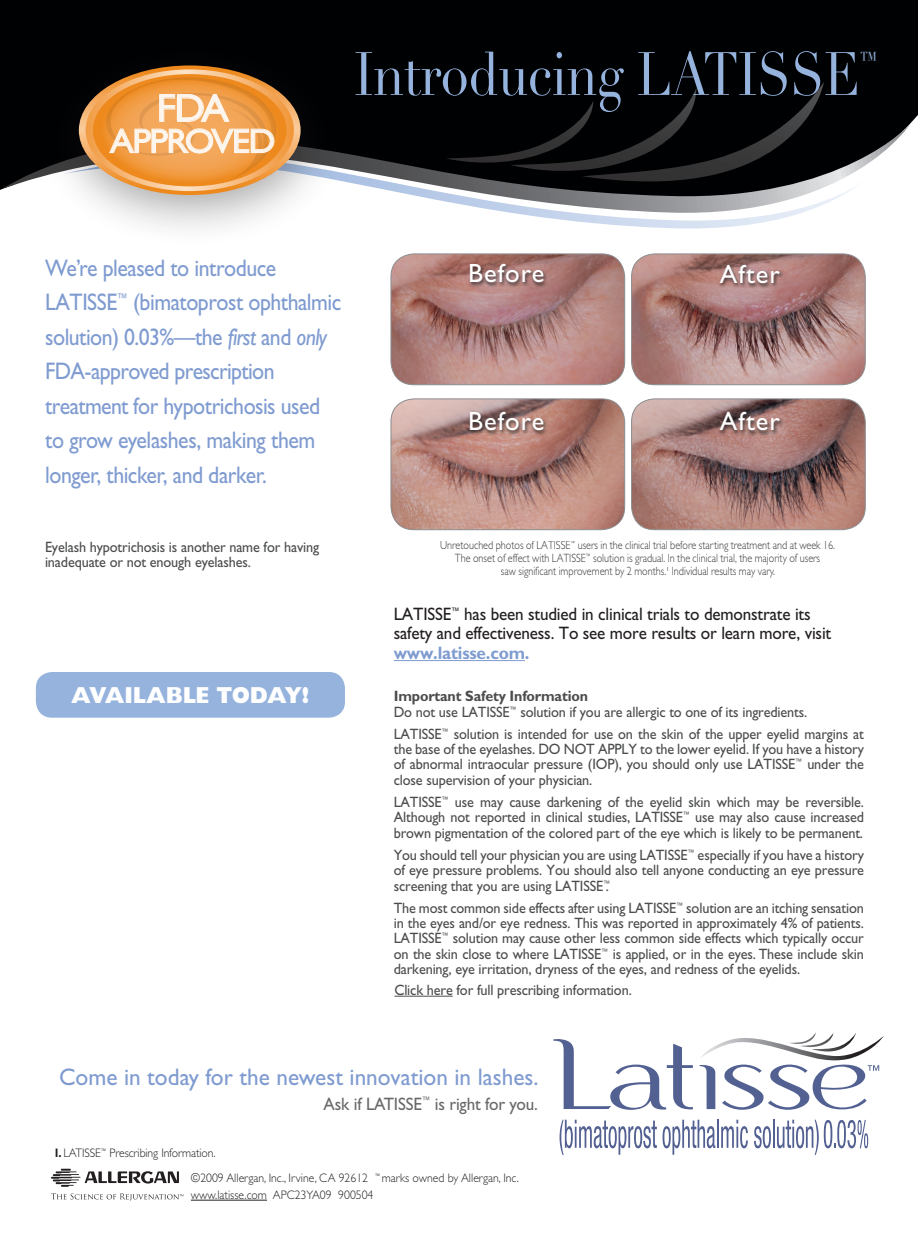
<style>
.page{position:relative;width:918px;height:1242px;background:#fff}
.page>*{position:absolute;margin:0;border:0;box-sizing:border-box;transform-origin:0 0}
.t1{font:60px "Didot LT Std";letter-spacing:-.01em;color:#95b3dd;scale:.85 1}
.t2{font:39.3px "Gill Sans Std";color:#fff;scale:1.05 1}
.t3{font:34.35px "Gill Sans Std";letter-spacing:-.04em;color:#fff;scale:1.05 1}
.t4{font:26.4px "Gill Sans Std";letter-spacing:.04em;color:#fff}
.t5{font:24px/34.5px "Gill Sans Std";letter-spacing:-.02em;color:#7f9bd0;scale:.91 1}
.t6{font:24px "Gill Sans Std";color:#7f9bd0}
.t7{font:800 23.25px "Gill Sans Std";letter-spacing:-.01em;color:#fff;scale:.95 1}
.t8{font:22.65px "Didot LT Std";color:#95b3dd;scale:.85 1}
.t9{font:18px/19.5px "Gill Sans Std";letter-spacing:-.01em;color:#231f20;scale:.95 1}
.t10{font:18px "Gill Sans Std";letter-spacing:-.01em;color:#69696c;scale:.95 1}
.t11{font:15px/15.3px "Gill Sans Std";letter-spacing:-.01em;color:#4b4c4d;text-align:justify;scale:.95 1}
.t12{font:700 15px "Gill Sans Std";letter-spacing:-.01em;color:#4b4c4d;scale:.95 1}
.t13{font:300 12.3px/25.5px "Gill Sans Std";color:#231f20;scale:.95 1}
.t14{font:300 12px/12.8px "Gill Sans Std";color:#231f20;text-align:center;scale:.85 1}
.s1{font-style:italic}
.s2{font-weight:700;color:#7f9bd0}
.s3{font-weight:700}
</style>
<div class="page">
<hr style="left:394px;top:660px;width:131px;height:1px;background:#7f9bd0">
<svg style="left:560px;top:1120px;width:97px;height:35px"></svg>
<svg style="left:663px;top:1120px;width:52px;height:35px"></svg>
<hr style="left:717px;top:1120px;width:2px;height:28px;background:#536192">
<svg style="left:721px;top:1120px;width:27px;height:28px"></svg>
<svg style="left:754px;top:1126px;width:17px;height:22px"></svg>
<hr style="left:773px;top:1120px;width:2px;height:28px;background:#536192">
<svg style="left:777px;top:1120px;width:91px;height:35px"></svg>
<svg style="left:553px;top:1039px;width:140px;height:71px"></svg>
<svg style="left:699px;top:1032px;width:185px;height:78px"></svg>
<hr style="left:191px;top:1200px;width:76px;height:1px;background:#231f20">
<svg style="left:51px;top:1169px;width:128px;height:18px"></svg>
<svg style="left:51px;top:1193px;width:133px;height:8px"></svg>
<svg style="left:549px;top:218px;width:233px;height:11px"></svg>
<div style="left:0;top:0;width:918px;height:190px;background:#000103"></div>
<svg style="left:4px;top:124px;width:906px;height:94px"></svg>
<svg style="left:446px;top:82px;width:378px;height:104px;background:#0a0b0d"></svg>
<div style="left:39px;top:34px;width:294px;height:211px;background:#231f20;opacity:.4"></div>
<svg style="left:78px;top:65px;width:223px;height:130px;background:#cf9355"></svg>
<img style="left:391px;top:254px;width:234px;height:131px">
<div style="left:391px;top:254px;width:234px;height:131px;border:1px solid #8b8d90;border-radius:23px"></div>
<div style="left:469px;top:263px;width:79px;height:25px;background:#231f20;opacity:.85"></div>
<img style="left:391px;top:399px;width:234px;height:131px">
<div style="left:391px;top:399px;width:234px;height:131px;border:1px solid #8b8d90;border-radius:23px"></div>
<div style="left:469px;top:411px;width:79px;height:25px;background:#231f20;opacity:.85"></div>
<img style="left:632px;top:254px;width:233px;height:131px">
<div style="left:631px;top:254px;width:235px;height:131px;border:1px solid #8b8d90;border-radius:23px"></div>
<div style="left:718px;top:263px;width:67px;height:25px;background:#231f20;opacity:.85"></div>
<img style="left:632px;top:399px;width:233px;height:131px">
<div style="left:631px;top:399px;width:235px;height:131px;border:1px solid #8b8d90;border-radius:23px"></div>
<div style="left:718px;top:411px;width:67px;height:25px;background:#231f20;opacity:.85"></div>
<div style="left:36px;top:672px;width:309px;height:46px;background:#95b3dd;border-radius:16px"></div>
<hr style="left:394px;top:996px;width:59px;height:1px;background:#4b4c4d">
<h2 class="t2" style="left:157px;top:86px;width:70px">FDA</h2>
<h3 class="t3" style="left:110px;top:121px;width:155px">Approved</h3>
<p class="t1" style="left:354px;top:38px;width:597px">Introducing LATISSE</p>
<p class="t8" style="left:859px;top:47px;width:24px">™</p>
<p class="t5" style="left:45px;top:251px;width:327px">We’re pleased to introduce<br>LATISSE<sup>™</sup> (bimatoprost ophthalmic solution) 0.03%—the <span class="s1">first</span> and <span class="s1">only<br></span>FDA-approved prescription treatment for hypotrichosis used to grow eyelashes, making them longer, thicker, and darker.</p>
<p class="t11" style="left:45px;top:539px;width:290px">Eyelash hypotrichosis is another name for having inadequate or not enough eyelashes.</p>
<p class="t7" style="left:71px;top:682px;width:252px">AVAILABLE TODAY!</p>
<p class="t4" style="left:468px;top:258px;width:78px">Before</p>
<p class="t4" style="left:468px;top:406px;width:78px">Before</p>
<p class="t4" style="left:720px;top:258px;width:62px">After</p>
<p class="t4" style="left:720px;top:406px;width:62px">After</p>
<p class="t14" style="left:440px;top:539px;width:466px">Unretouched photos of LATISSE<sup>™</sup> users in the clinical trial before starting treatment and at week 16.<br>The onset of effect with LATISSE<sup>™</sup> solution is gradual. In the clinical trial, the majority of users<br>saw significant improvement by 2 months.¹ Individual results may vary.</p>
<p class="t9" style="left:394px;top:604px;width:462px">LATISSE<sup>™</sup> has been studied in clinical trials to demonstrate its safety and effectiveness. To see more results or learn more, visit <span class="s2">www.latisse.com.</span></p>
<p class="t12" style="left:394px;top:687px;width:206px">Important Safety Information</p>
<p class="t11" style="left:394px;top:704px;width:437px">Do not use LATISSE<sup>™</sup> solution if you are allergic to one of its ingredients.</p>
<p class="t11" style="left:394px;top:726px;width:496px">LATISSE<sup>™</sup> solution is intended for use on the skin of the upper eyelid margins at the base of the eyelashes. DO NOT APPLY to the lower eyelid. If you have a history of abnormal intraocular pressure (IOP), you should only use LATISSE<sup>™</sup> under the close supervision of your physician.</p>
<p class="t11" style="left:394px;top:794px;width:497px">LATISSE<sup>™</sup> use may cause darkening of the eyelid skin which may be reversible.<br>Although not reported in clinical studies, LATISSE<sup>™</sup> use may also cause increased brown pigmentation of the colored part of the eye which is likely to be permanent.</p>
<p class="t11" style="left:394px;top:847px;width:497px">You should tell your physician you are using LATISSE<sup>™</sup> especially if you have a history of eye pressure problems. You should also tell anyone conducting an eye pressure screening that you are using LATISSE<sup>™</sup>.</p>
<p class="t11" style="left:394px;top:900px;width:497px">The most common side effects after using LATISSE<sup>™</sup> solution are an itching sensation in the eyes and/or eye redness. This was reported in approximately 4% of patients.<br>LATISSE<sup>™</sup> solution may cause other less common side effects which typically occur on the skin close to where LATISSE<sup>™</sup> is applied, or in the eyes. These include skin darkening, eye irritation, dryness of the eyes, and redness of the eyelids.</p>
<p class="t11" style="left:394px;top:982px;width:251px">Click here for full prescribing information.</p>
<p class="t6" style="left:59px;top:1063px;width:481px">Come in today for the newest innovation in lashes.</p>
<p class="t10" style="left:324px;top:1093px;width:227px">Ask if LATISSE<sup>™</sup> is right for you.</p>
<p class="t13" style="left:191px;top:1140px;width:347px;text-indent:-137px"><span class="s3">1.</span> LATISSE<sup>™</sup> Prescribing Information.<br>©2009 Allergan, Inc., Irvine, CA 92612 <sup>™</sup> marks owned by Allergan, Inc.</p>
<p class="t13" style="left:191px;top:1182px;width:194px">www.latisse.com APC23YA09 900504</p>
</div>
